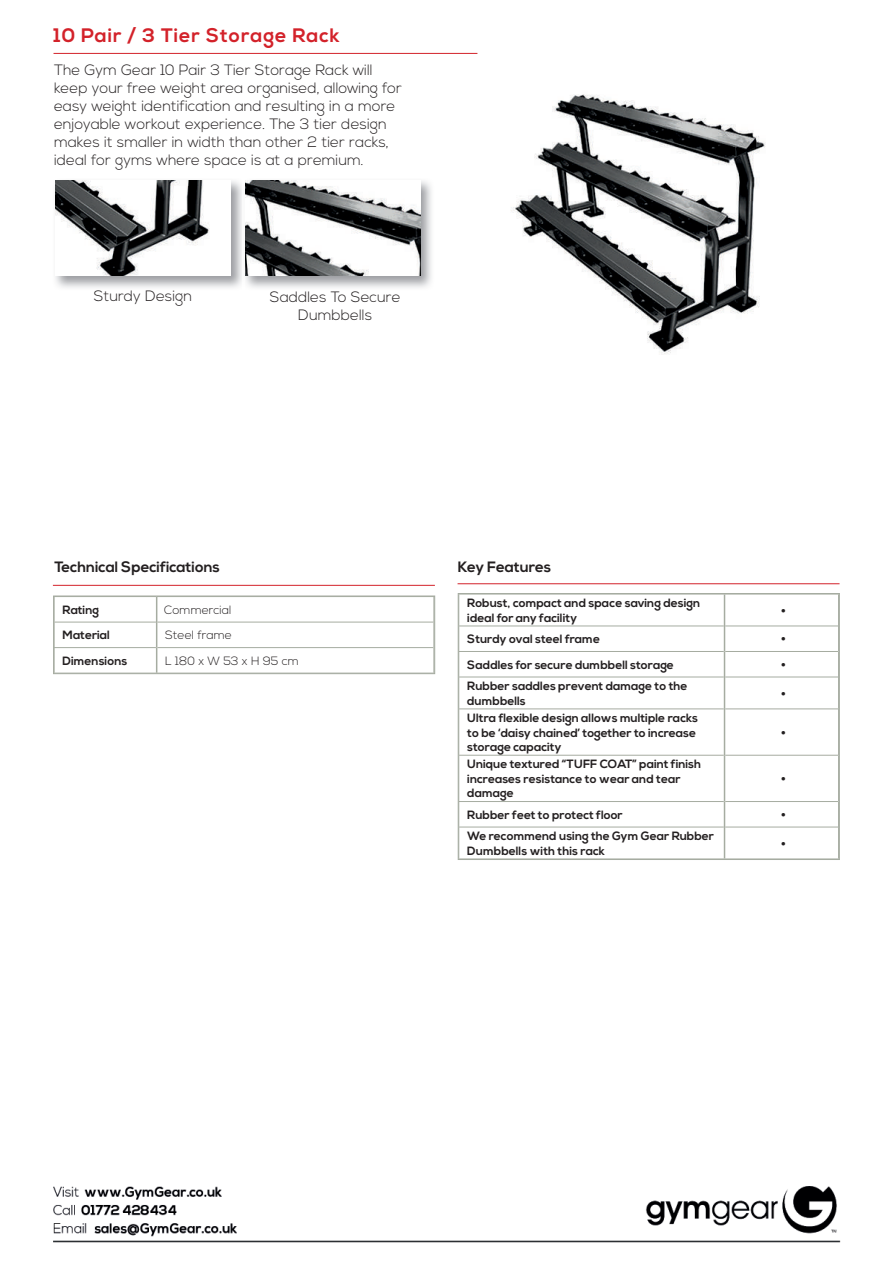
<style>
.page{position:relative;width:893px;height:1263px;background:#fff}
.page>*{position:absolute;margin:0;border:0;box-sizing:border-box;transform-origin:0 0}
.t1{font:700 19.5px "Nexa";letter-spacing:.05em;color:#d3222a}
.t2{font:300 18px "Nexa";color:#231f20}
.t3{font:300 15px/18px "Nexa";color:#231f20}
.t4{font:700 15px "Nexa";color:#231f20}
.t5{font:700 12px/14.4px "Nexa";color:#231f20}
.t6{font:300 12px "Nexa";color:#231f20}
</style>
<div class="page">
<img style="left:53px;top:1186px;width:788px;height:57px">
<hr style="left:458px;top:583px;width:381px;height:1px;background:#d3222a">
<hr style="left:458px;top:626px;width:266px;height:1px;background:#a6aca1">
<hr style="left:725px;top:626px;width:113px;height:1px;background:#a6aca1">
<hr style="left:458px;top:651px;width:266px;height:1px;background:#a6aca1">
<hr style="left:725px;top:651px;width:113px;height:1px;background:#a6aca1">
<hr style="left:458px;top:677px;width:266px;height:1px;background:#a6aca1">
<hr style="left:725px;top:677px;width:113px;height:1px;background:#a6aca1">
<hr style="left:458px;top:708px;width:266px;height:1px;background:#a6aca1">
<hr style="left:725px;top:708px;width:113px;height:1px;background:#a6aca1">
<hr style="left:458px;top:755px;width:266px;height:1px;background:#a6aca1">
<hr style="left:725px;top:755px;width:113px;height:1px;background:#a6aca1">
<hr style="left:458px;top:801px;width:266px;height:1px;background:#a6aca1">
<hr style="left:725px;top:801px;width:113px;height:1px;background:#a6aca1">
<hr style="left:458px;top:827px;width:266px;height:1px;background:#a6aca1">
<hr style="left:725px;top:827px;width:113px;height:1px;background:#a6aca1">
<hr style="left:724px;top:594px;width:1px;height:32px;background:#a6aca1">
<svg style="left:724px;top:626px;width:1px;height:51px"></svg>
<hr style="left:724px;top:677px;width:1px;height:32px;background:#a6aca1">
<hr style="left:724px;top:709px;width:1px;height:46px;background:#a6aca1">
<hr style="left:724px;top:755px;width:1px;height:46px;background:#a6aca1">
<svg style="left:724px;top:801px;width:1px;height:26px"></svg>
<hr style="left:724px;top:827px;width:1px;height:31px;background:#a6aca1">
<div style="left:458px;top:593px;width:381px;height:267px;border:1px solid #a6aca1"></div>
<img style="left:511px;top:94px;width:255px;height:260px">
<hr style="left:54px;top:53px;width:423px;height:1px;background:#d3222a">
<img style="left:55px;top:180px;width:187px;height:108px">
<img style="left:55px;top:181px;width:176px;height:95px">
<img style="left:245px;top:180px;width:187px;height:108px">
<img style="left:245px;top:181px;width:175px;height:95px">
<hr style="left:53px;top:585px;width:382px;height:1px;background:#d3222a">
<hr style="left:54px;top:622px;width:102px;height:1px;background:#a6aca1">
<hr style="left:157px;top:622px;width:276px;height:1px;background:#a6aca1">
<hr style="left:54px;top:647px;width:102px;height:1px;background:#a6aca1">
<hr style="left:157px;top:647px;width:276px;height:1px;background:#a6aca1">
<svg style="left:156px;top:598px;width:1px;height:74px"></svg>
<div style="left:53px;top:596px;width:382px;height:78px;border:1px solid #a6aca1"></div>
<h1 class="t1" style="left:54px;top:24px;width:288px">10 Pair / 3 Tier Storage Rack</h1>
<p class="t3" style="left:54px;top:61px;width:350px">The Gym Gear 10 Pair 3 Tier Storage Rack will keep your free weight area organised, allowing for easy weight identification and resulting in a more enjoyable workout experience. The 3 tier design makes it smaller in width than other 2 tier racks, ideal for gyms where space is at a premium.</p>
<p class="t3" style="left:94px;top:288px;width:100px">Sturdy Design</p>
<p class="t3" style="left:270px;top:289px;width:132px;text-align:center">Saddles To Secure<br>Dumbbells</p>
<p class="t4" style="left:54px;top:558px;width:167px">Technical Specifications</p>
<p class="t5" style="left:63px;top:603px;width:38px">Rating</p>
<p class="t6" style="left:164px;top:603px;width:69px">Commercial</p>
<p class="t5" style="left:63px;top:628px;width:49px">Material</p>
<p class="t6" style="left:165px;top:628px;width:68px">Steel frame</p>
<p class="t5" style="left:63px;top:654px;width:66px">Dimensions</p>
<p class="t6" style="left:165px;top:654px;width:135px">L 180 x W 53 x H 95 cm</p>
<p class="t4" style="left:458px;top:558px;width:95px">Key Features</p>
<p class="t5" style="left:467px;top:596px;width:235px">Robust, compact and space saving design ideal for any facility</p>
<h2 class="t2" style="left:781px;top:600px;width:7px">•</h2>
<p class="t5" style="left:467px;top:632px;width:134px">Sturdy oval steel frame</p>
<h2 class="t2" style="left:781px;top:629px;width:7px">•</h2>
<p class="t5" style="left:467px;top:658px;width:208px">Saddles for secure dumbbell storage</p>
<h2 class="t2" style="left:781px;top:654px;width:7px">•</h2>
<p class="t5" style="left:467px;top:679px;width:222px">Rubber saddles prevent damage to the dumbbells</p>
<h2 class="t2" style="left:781px;top:683px;width:7px">•</h2>
<p class="t5" style="left:467px;top:711px;width:232px">Ultra flexible design allows multiple racks to be ‘daisy chained’ together to increase storage capacity</p>
<h2 class="t2" style="left:781px;top:722px;width:7px">•</h2>
<p class="t5" style="left:467px;top:757px;width:235px">Unique textured “TUFF COAT” paint finish increases resistance to wear and tear damage</p>
<h2 class="t2" style="left:781px;top:769px;width:7px">•</h2>
<p class="t5" style="left:467px;top:808px;width:157px">Rubber feet to protect floor</p>
<h2 class="t2" style="left:781px;top:804px;width:7px">•</h2>
<p class="t5" style="left:467px;top:829px;width:248px">We recommend using the Gym Gear Rubber<br>Dumbbells with this rack</p>
<h2 class="t2" style="left:781px;top:833px;width:7px">•</h2>
</div>
